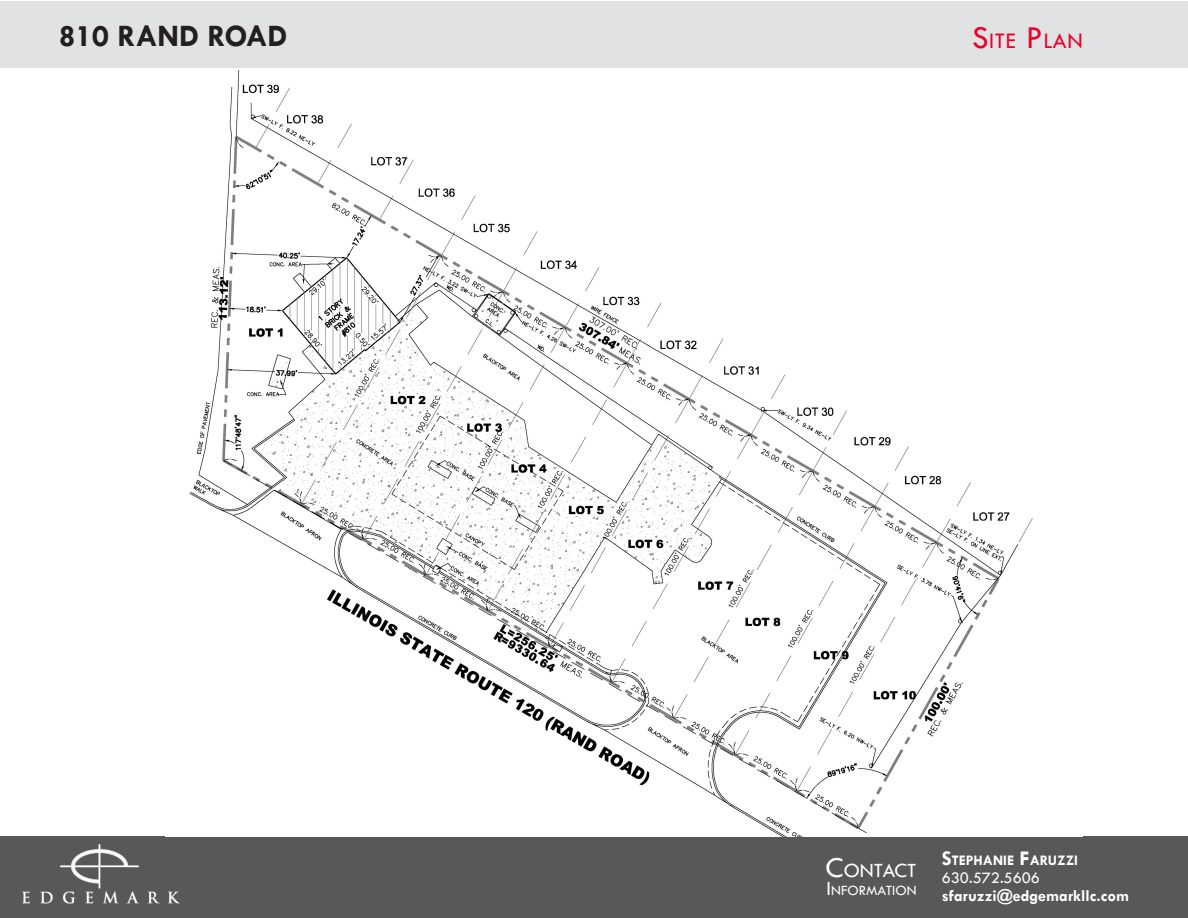
<style>
.page{position:relative;width:1188px;height:918px;background:#fff}
.page>*{position:absolute;margin:0;border:0;box-sizing:border-box;transform-origin:0 0}
.t1{font:700 31.5px "Tw Cen";color:#231f20}
.t2{font:23.1px "Tw Cen";color:#ef0027}
.t3{font:21px "Tw Cen";letter-spacing:-.01em;color:#fff}
.t4{font:700 16.5px "Tw Cen";color:#fff}
.t5{font:16.5px "Tw Cen";color:#fff}
.t6{font:700 14.7px "Tw Cen";color:#fff}
.t7{font:14.7px "Tw Cen";color:#fff}
.s1{font-size:33px}
.s2{font-size:30px}
.s3{font-size:21px}
</style>
<div class="page">
<div style="left:0;top:1px;width:1188px;height:67px;background:#e1e2e4"></div>
<div style="left:0;top:837px;width:1188px;height:81px;background:#57585a"></div>
<img style="left:23px;top:844px;width:156px;height:60px">
<img style="left:189px;top:70px;width:844px;height:767px">
<p class="t1" style="left:59px;top:18px;width:230px">810 RAND ROAD</p>
<p class="t2" style="left:972px;top:26px;width:112px"><span class="s1">S</span>ITE <span class="s1">P</span>LAN</p>
<p class="t3" style="left:826px;top:858px;width:92px"><span class="s2">C</span>ONTACT</p>
<p class="t7" style="left:827px;top:882px;width:91px"><span class="s3">I</span>NFORMATION</p>
<p class="t6" style="left:942px;top:851px;width:34px"><span class="s3">S</span>TEPHA</p>
<p class="t6" style="left:993px;top:851px;width:87px">NIE <span class="s3">F</span>ARUZZI</p>
<p class="t5" style="left:942px;top:868px;width:100px">630.572.5606</p>
<p class="t4" style="left:942px;top:886px;width:189px">sfaruzzi@edgemarkllc.com</p>
</div>
